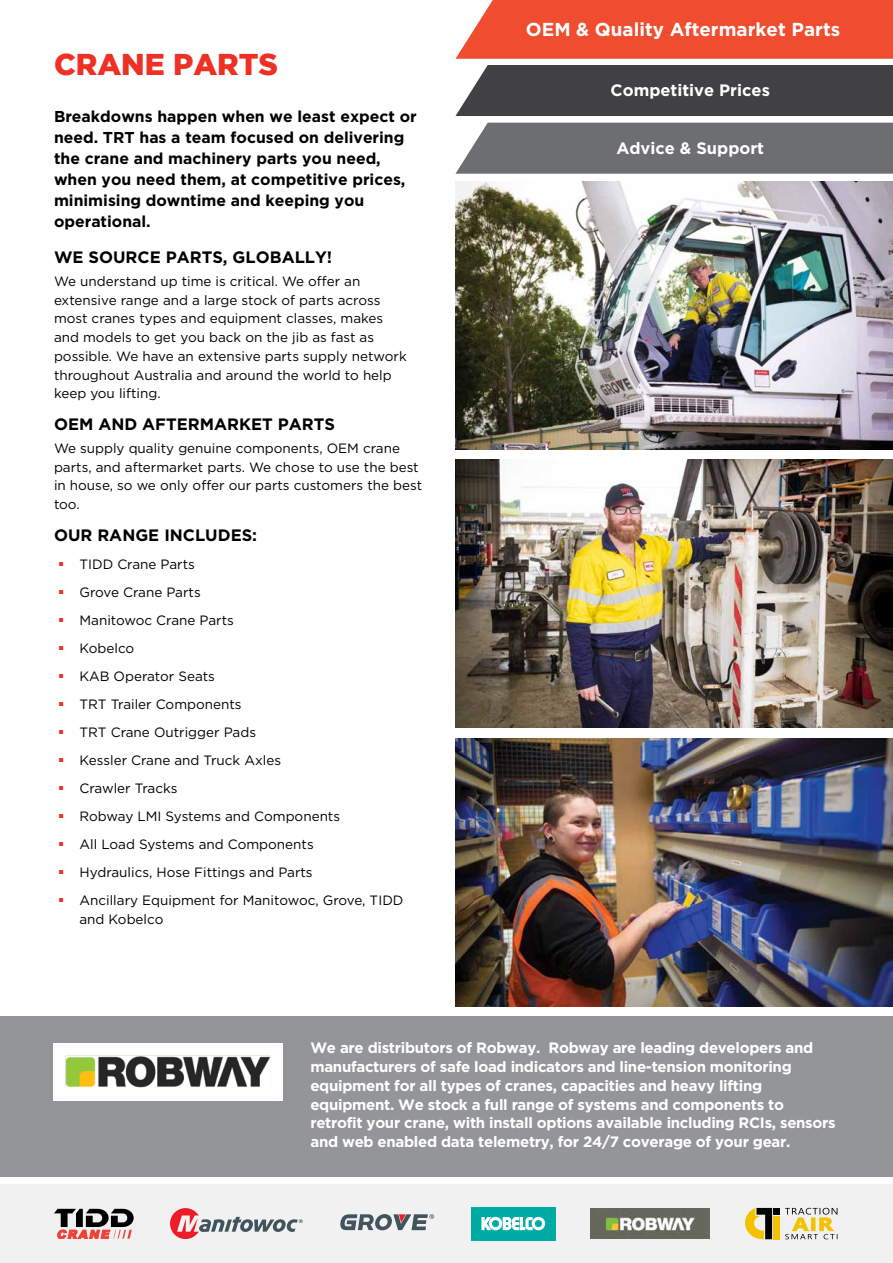
<style>
.page{position:relative;width:893px;height:1263px;background:#fff}
.page>*{position:absolute;margin:0;border:0;box-sizing:border-box;transform-origin:0 0}
.t1{font:900 30px "Gotham";color:#ee3124}
.t2{font:700 18.75px "Gotham";color:#fff}
.t3{font:700 16.5px "Gotham";color:#000}
.t4{font:700 16.5px "Gotham";color:#fff}
.t5{font:700 15.75px/21px "Gotham";color:#000}
.t6{font:700 15px/18.8px "Gotham";letter-spacing:-.02em;color:#fff}
.t7{font:13.5px/28px "Gotham";color:#000}
</style>
<div class="page">
<img style="left:455px;top:460px;width:438px;height:268px">
<img style="left:455px;top:181px;width:438px;height:268px">
<div style="left:455px;top:65px;width:438px;height:51px;background:#414042"></div>
<img style="left:455px;top:738px;width:438px;height:268px">
<div style="left:0;top:1016px;width:893px;height:160px;background:#939598"></div>
<div style="left:53px;top:1043px;width:230px;height:57px;background:#fff"></div>
<img style="left:65px;top:1055px;width:206px;height:33px">
<div style="left:455px;top:123px;width:438px;height:51px;background:#6d6e71"></div>
<div style="left:455px;top:0;width:438px;height:59px;background:#f04d30"></div>
<div style="left:0;top:1184px;width:893px;height:79px;background:#f1f1f2"></div>
<svg style="left:54px;top:1209px;width:80px;height:29px"></svg>
<svg style="left:170px;top:1208px;width:133px;height:31px"></svg>
<svg style="left:340px;top:1214px;width:94px;height:16px"></svg>
<img style="left:590px;top:1209px;width:120px;height:29px">
<div style="left:773px;top:1216px;width:7px;height:23px;background:#f3c300"></div>
<svg style="left:785px;top:1208px;width:52px;height:31px"></svg>
<div style="left:773px;top:1208px;width:7px;height:7px;background:#000"></div>
<svg style="left:745px;top:1208px;width:27px;height:31px"></svg>
<div style="left:471px;top:1207px;width:84px;height:33px;background:#00aba3"></div>
<svg style="left:481px;top:1217px;width:64px;height:13px"></svg>
<h1 class="t1" style="left:54px;top:47px;width:226px">CRANE PARTS</h1>
<p class="t5" style="left:54px;top:106px;width:364px">Breakdowns happen when we least expect or need. TRT has a team focused on delivering the crane and machinery parts you need, when you need them, at competitive prices, minimising downtime and keeping you operational.</p>
<p class="t3" style="left:54px;top:247px;width:280px">WE SOURCE PARTS, GLOBALLY!</p>
<p class="t7" style="left:54px;top:271px;width:354px;line-height:18.8px">We understand up time is critical. We offer an extensive range and a large stock of parts across most cranes types and equipment classes, makes and models to get you back on the jib as fast as possible. We have an extensive parts supply network throughout Australia and around the world to help keep you lifting.</p>
<p class="t3" style="left:54px;top:414px;width:283px">OEM AND AFTERMARKET PARTS</p>
<p class="t7" style="left:54px;top:438px;width:370px;line-height:18.8px">We supply quality genuine components, OEM crane parts, and aftermarket parts. We chose to use the best in house, so we only offer our parts customers the best too.</p>
<p class="t3" style="left:54px;top:525px;width:205px">OUR RANGE INCLUDES:</p>
<p class="t7" style="left:80px;top:550px;width:325px">TIDD Crane Parts<br>Grove Crane Parts<br>Manitowoc Crane Parts<br>Kobelco<br>KAB Operator Seats<br>TRT Trailer Components<br>TRT Crane Outrigger Pads<br>Kessler Crane and Truck Axles<br>Crawler Tracks<br>Robway LMI Systems and Components<br>All Load Systems and Components<br>Hydraulics, Hose Fittings and Parts<br>Ancillary Equipment for Manitowoc, Grove, TIDD</p>
<p class="t7" style="left:80px;top:905px;width:85px">and Kobelco</p>
<h2 class="t2" style="left:526px;top:19px;width:316px">OEM &amp; Quality Aftermarket Parts</h2>
<p class="t4" style="left:611px;top:81px;width:161px">Competitive Prices</p>
<p class="t4" style="left:616px;top:139px;width:149px">Advice &amp; Support</p>
<p class="t6" style="left:310px;top:1038px;width:527px">We are distributors of Robway. Robway are leading developers and manufacturers of safe load indicators and line-tension monitoring equipment for all types of cranes, capacities and heavy lifting equipment. We stock a full range of systems and components to retrofit your crane, with install options available including RCIs, sensors and web enabled data telemetry, for 24/7 coverage of your gear.</p>
</div>
